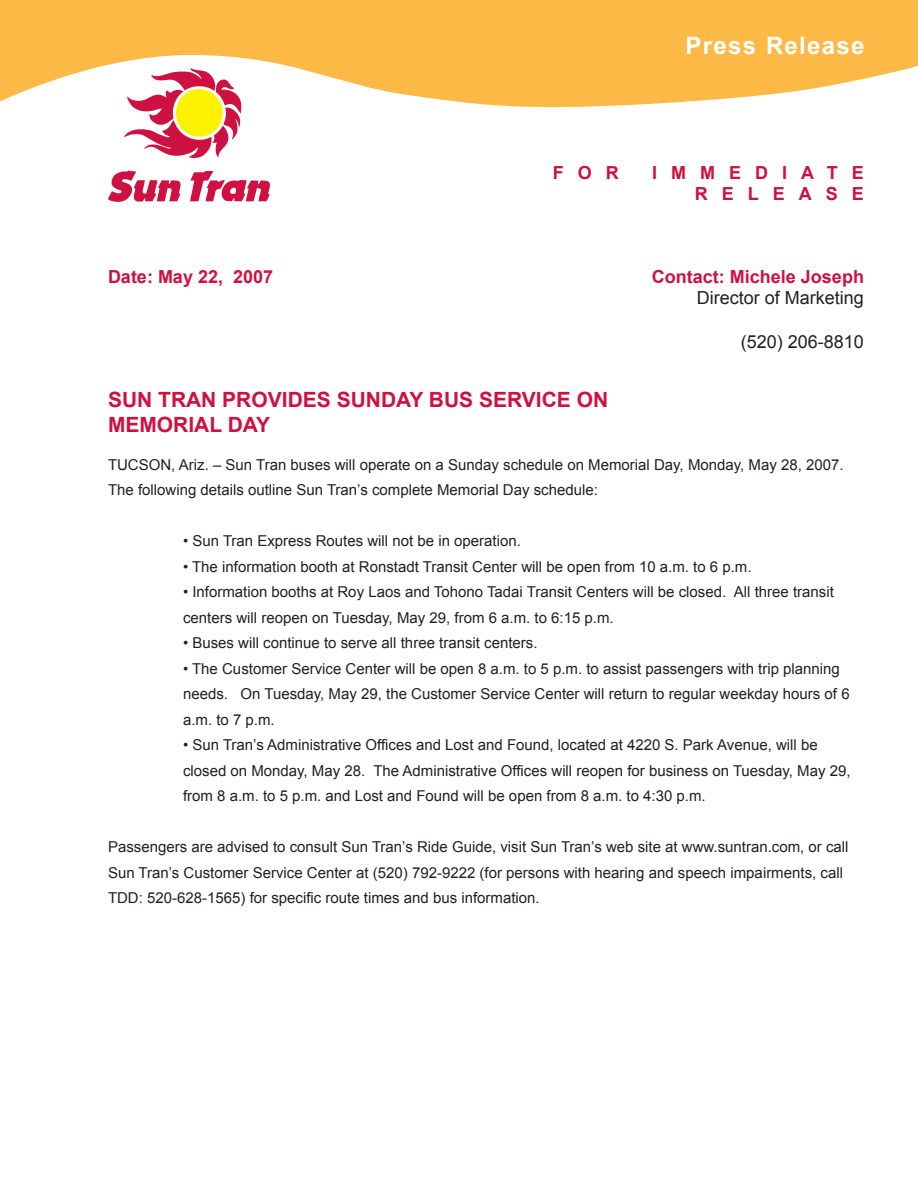
<style>
.page{position:relative;width:918px;height:1188px;background:#fff}
.page>*{position:absolute;margin:0;border:0;box-sizing:border-box;transform-origin:0 0}
.t1{font:700 24px "Arial";letter-spacing:.055em;color:#fff}
.t2{font:700 21px/25.5px "Arial";color:#ce1141}
.t3{font:700 18px "Arial";color:#ce1141}
.t4{font:18px "Arial";color:#231f20}
.t5{font:700 18px/21.6px "Arial";letter-spacing:.78em;color:#ce1141;text-align:right}
.t6{font:15px/25.5px "Arial";color:#231f20}
</style>
<div class="page">
<svg style="left:124px;top:112px;width:117px;height:46px"></svg>
<svg style="left:108px;top:170px;width:73px;height:32px"></svg>
<svg style="left:190px;top:171px;width:80px;height:30px"></svg>
<svg style="left:0;top:0;width:918px;height:112px;fill:#fdb945"></svg>
<h1 class="t1" style="left:685px;top:30px;width:181px">Press Release</h1>
<p class="t3" style="left:553px;top:160px;width:68px">FOR</p>
<p class="t5" style="left:652px;top:162px;width:213px">IMMEDIATE<br>RELEASE</p>
<p class="t3" style="left:108px;top:265px;width:167px">Date: May 22, 2007</p>
<p class="t3" style="left:652px;top:265px;width:214px">Contact: Michele Joseph</p>
<p class="t4" style="left:697px;top:286px;width:169px">Director of Marketing</p>
<p class="t4" style="left:741px;top:330px;width:125px">(520) 206-8810</p>
<h2 class="t2" style="left:108px;top:387px;width:502px">SUN TRAN PROVIDES SUNDAY BUS SERVICE ON<br>MEMORIAL DAY</h2>
<p class="t6" style="left:108px;top:452px;width:737px">TUCSON, Ariz. – Sun Tran buses will operate on a Sunday schedule on Memorial Day, Monday, May 28, 2007.<br>The following details outline Sun Tran’s complete Memorial Day schedule:</p>
<p class="t6" style="left:183px;top:528px;width:339px">• Sun Tran Express Routes will not be in operation.</p>
<p class="t6" style="left:183px;top:554px;width:570px">• The information booth at Ronstadt Transit Center will be open from 10 a.m. to 6 p.m.</p>
<p class="t6" style="left:183px;top:579px;width:652px">• Information booths at Roy Laos and Tohono Tadai Transit Centers will be closed. All three transit centers will reopen on Tuesday, May 29, from 6 a.m. to 6:15 p.m.</p>
<p class="t6" style="left:183px;top:630px;width:356px">• Buses will continue to serve all three transit centers.</p>
<p class="t6" style="left:183px;top:656px;width:668px">• The Customer Service Center will be open 8 a.m. to 5 p.m. to assist passengers with trip planning needs. On Tuesday, May 29, the Customer Service Center will return to regular weekday hours of 6 a.m. to 7 p.m.</p>
<p class="t6" style="left:183px;top:732px;width:669px">• Sun Tran’s Administrative Offices and Lost and Found, located at 4220 S. Park Avenue, will be closed on Monday, May 28. The Administrative Offices will reopen for business on Tuesday, May 29, from 8 a.m. to 5 p.m. and Lost and Found will be open from 8 a.m. to 4:30 p.m.</p>
<p class="t6" style="left:108px;top:834px;width:742px">Passengers are advised to consult Sun Tran’s Ride Guide, visit Sun Tran’s web site at www.suntran.com, or call<br>Sun Tran’s Customer Service Center at (520) 792-9222 (for persons with hearing and speech impairments, call<br>TDD: 520-628-1565) for specific route times and bus information.</p>
</div>
